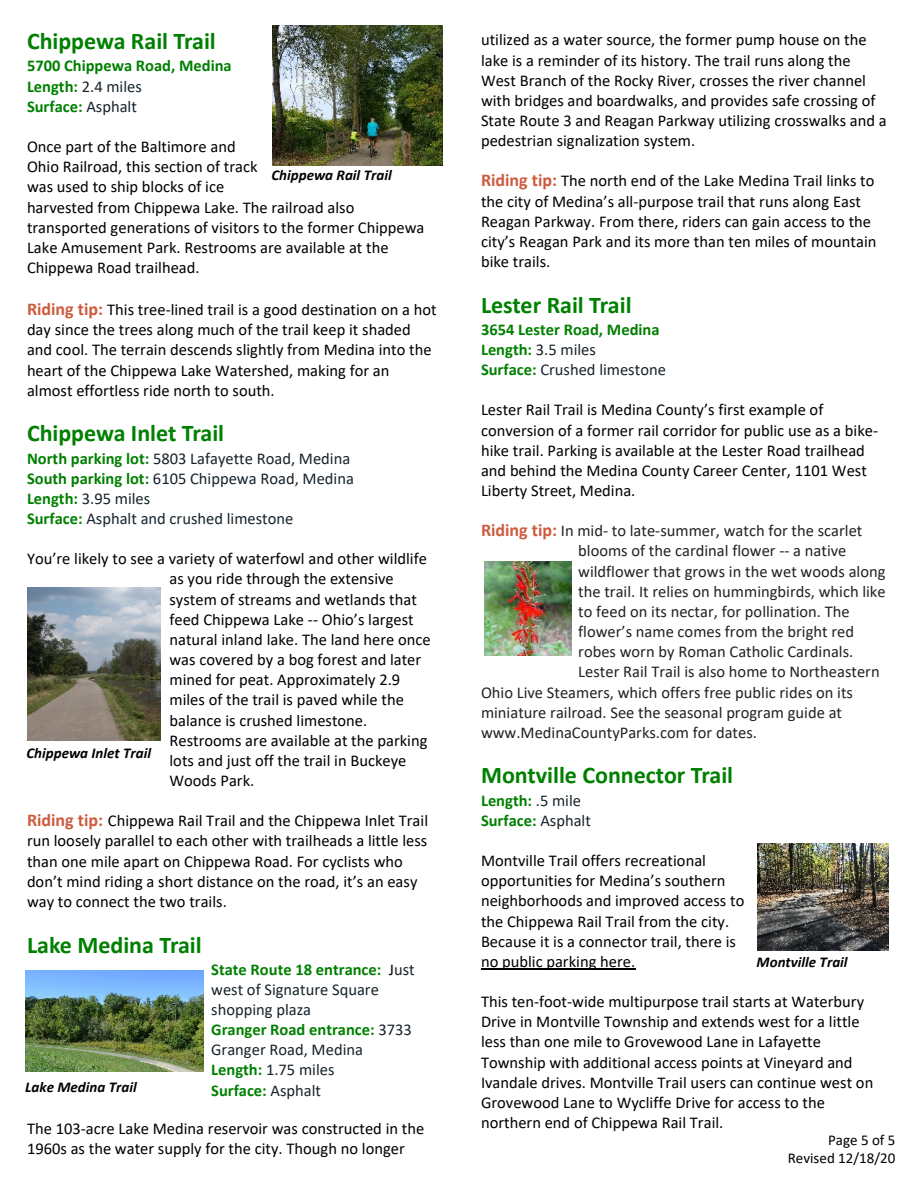
<style>
.page{position:relative;width:918px;height:1188px;background:#fff}
.page>*{position:absolute;margin:0;border:0;box-sizing:border-box;transform-origin:0 0}
.t1{font:700 24px "Calibri";color:#008000}
.t2{font:16.5px/20.1px "Calibri";color:#000}
.t3{font:16.5px "Calibri";color:#222}
.t4{font:16.5px/20.1px "Calibri";color:#17232b}
.t5{font:700 16.5px/20.1px "Calibri";color:#008000}
.t6{font:italic 700 15px "Calibri";color:#000}
.t7{font:15px/18.3px "Calibri";color:#000;text-align:right}
.s1{font-weight:400;color:#17232b}
.s2{font-weight:700;font-size:18px;color:#cd5b3e}
.s3{font-weight:700;color:#008000}
.s4{color:#000}
</style>
<div class="page">
<hr style="left:481px;top:968px;width:154px;height:1px;background:#000">
<img style="left:28px;top:587px;width:132px;height:154px">
<img style="left:26px;top:970px;width:178px;height:102px">
<img style="left:484px;top:561px;width:87px;height:94px">
<img style="left:758px;top:844px;width:130px;height:106px">
<img style="left:273px;top:26px;width:170px;height:140px">
<h1 class="t1" style="left:27px;top:31px;width:190px">Chippewa Rail Trail</h1>
<p class="t5" style="left:27px;top:57px;width:206px">5700 Chippewa Road, Medina<br>Length: <span class="s1">2.4 miles<br></span>Surface: <span class="s1">Asphalt</span></p>
<p class="t2" style="left:27px;top:138px;width:399px">Once part of the Baltimore and<br>Ohio Railroad, this section of track<br>was used to ship blocks of ice<br>harvested from Chippewa Lake. The railroad also transported generations of visitors to the former Chippewa Lake Amusement Park. Restrooms are available at the Chippewa Road trailhead.</p>
<p class="t2" style="left:27px;top:301px;width:411px"><span class="s2">Riding tip:</span> This tree-lined trail is a good destination on a hot day since the trees along much of the trail keep it shaded and cool. The terrain descends slightly from Medina into the heart of the Chippewa Lake Watershed, making for an almost effortless ride north to south.</p>
<h1 class="t1" style="left:27px;top:423px;width:199px">Chippewa Inlet Trail</h1>
<p class="t4" style="left:27px;top:449px;width:328px"><span class="s3">North parking lot:</span> 5803 Lafayette Road, Medina <span class="s3">South parking lot:</span> 6105 Chippewa Road, Medina <span class="s3">Length:</span> 3.95 miles<br><span class="s3">Surface:</span> Asphalt and crushed limestone</p>
<p class="t2" style="left:170px;top:550px;width:263px;text-indent:-143px">You’re likely to see a variety of waterfowl and other wildlife as you ride through the extensive system of streams and wetlands that feed Chippewa Lake -- Ohio’s largest natural inland lake. The land here once was covered by a bog forest and later mined for peat. Approximately 2.9 miles of the trail is paved while the balance is crushed limestone.<br>Restrooms are available at the parking lots and just off the trail in Buckeye Woods Park.</p>
<p class="t2" style="left:27px;top:812px;width:403px"><span class="s2">Riding tip:</span> Chippewa Rail Trail and the Chippewa Inlet Trail run loosely parallel to each other with trailheads a little less than one mile apart on Chippewa Road. For cyclists who don’t mind riding a short distance on the road, it’s an easy way to connect the two trails.</p>
<h1 class="t1" style="left:27px;top:935px;width:176px">Lake Medina Trail</h1>
<p class="t4" style="left:211px;top:961px;width:205px"><span class="s3">State Route 18 entrance:</span> <span class="s4">J</span>ust west of Signature Square shopping plaza<br><span class="s3">Granger Road entrance:</span> 3733<br>Granger Road, Medina<br><span class="s3">Length:</span> 1.75 miles<br><span class="s3">Surface:</span> Asphalt</p>
<p class="t2" style="left:27px;top:1120px;width:399px">The 103-acre Lake Medina reservoir was constructed in the<br>1960s as the water supply for the city. Though no longer</p>
<p class="t6" style="left:272px;top:169px;width:122px">Chippewa Rail Trail</p>
<p class="t6" style="left:27px;top:747px;width:126px">Chippewa Inlet Trail</p>
<p class="t6" style="left:25px;top:1081px;width:113px">Lake Medina Trail</p>
<p class="t2" style="left:481px;top:31px;width:407px">utilized as a water source, the former pump house on the lake is a reminder of its history. The trail runs along the West Branch of the Rocky River, crosses the river channel with bridges and boardwalks, and provides safe crossing of State Route 3 and Reagan Parkway utilizing crosswalks and a pedestrian signalization system.</p>
<p class="t2" style="left:481px;top:172px;width:397px"><span class="s2">Riding tip:</span> The north end of the Lake Medina Trail links to the city of Medina’s all-purpose trail that runs along East Reagan Parkway. From there, riders can gain access to the city’s Reagan Park and its more than ten miles of mountain bike trails.</p>
<h1 class="t1" style="left:481px;top:295px;width:152px">Lester Rail Trail</h1>
<p class="t5" style="left:481px;top:321px;width:186px">3654 Lester Road, Medina<br>Length: <span class="s1">3.5 miles<br></span>Surface: <span class="s1">Crushed limestone</span></p>
<p class="t2" style="left:481px;top:401px;width:399px">Lester Rail Trail is Medina County’s first example of conversion of a former rail corridor for public use as a bike&shy;hike trail. Parking is available at the Lester Road trailhead and behind the Medina County Career Center, 1101 West Liberty Street, Medina.</p>
<p class="t3" style="left:481px;top:524px;width:383px"><span class="s2">Riding tip:</span> In mid- to late-summer, watch for the scarlet</p>
<p class="t3" style="left:578px;top:544px;width:270px">blooms of the cardinal flower -- a native</p>
<p class="t3" style="left:578px;top:564px;width:309px">wildflower that grows in the wet woods along</p>
<p class="t3" style="left:578px;top:584px;width:309px">the trail. It relies on hummingbirds, which like</p>
<p class="t3" style="left:578px;top:605px;width:273px">to feed on its nectar, for pollination. The</p>
<p class="t3" style="left:578px;top:625px;width:277px">flower’s name comes from the bright red</p>
<p class="t3" style="left:578px;top:645px;width:277px">robes worn by Roman Catholic Cardinals.</p>
<p class="t3" style="left:578px;top:665px;width:303px">Lester Rail Trail is also home to Northeastern</p>
<p class="t3" style="left:481px;top:685px;width:374px">Ohio Live Steamers, which offers free public rides on its</p>
<p class="t3" style="left:481px;top:705px;width:363px">miniature railroad. See the seasonal program guide at</p>
<p class="t3" style="left:481px;top:725px;width:277px">www.MedinaCountyParks.com for dates.</p>
<h1 class="t1" style="left:481px;top:765px;width:254px">Montville Connector Trail</h1>
<p class="t5" style="left:481px;top:791px;width:111px">Length: <span class="s1">.5 mile<br></span>Surface: <span class="s1">Asphalt</span></p>
<p class="t2" style="left:481px;top:852px;width:265px">Montville Trail offers recreational opportunities for Medina’s southern neighborhoods and improved access to the Chippewa Rail Trail from the city.<br>Because it is a connector trail, there is no public parking here.</p>
<p class="t2" style="left:481px;top:993px;width:394px">This ten-foot-wide multipurpose trail starts at Waterbury Drive in Montville Township and extends west for a little less than one mile to Grovewood Lane in Lafayette Township with additional access points at Vineyard and Ivandale drives. Montville Trail users can continue west on Grovewood Lane to Wycliffe Drive for access to the northern end of Chippewa Rail Trail.</p>
<p class="t6" style="left:757px;top:955px;width:93px">Montville Trail</p>
<p class="t7" style="left:788px;top:1132px;width:109px">Page 5 of 5<br>Revised 12/18/20</p>
</div>
